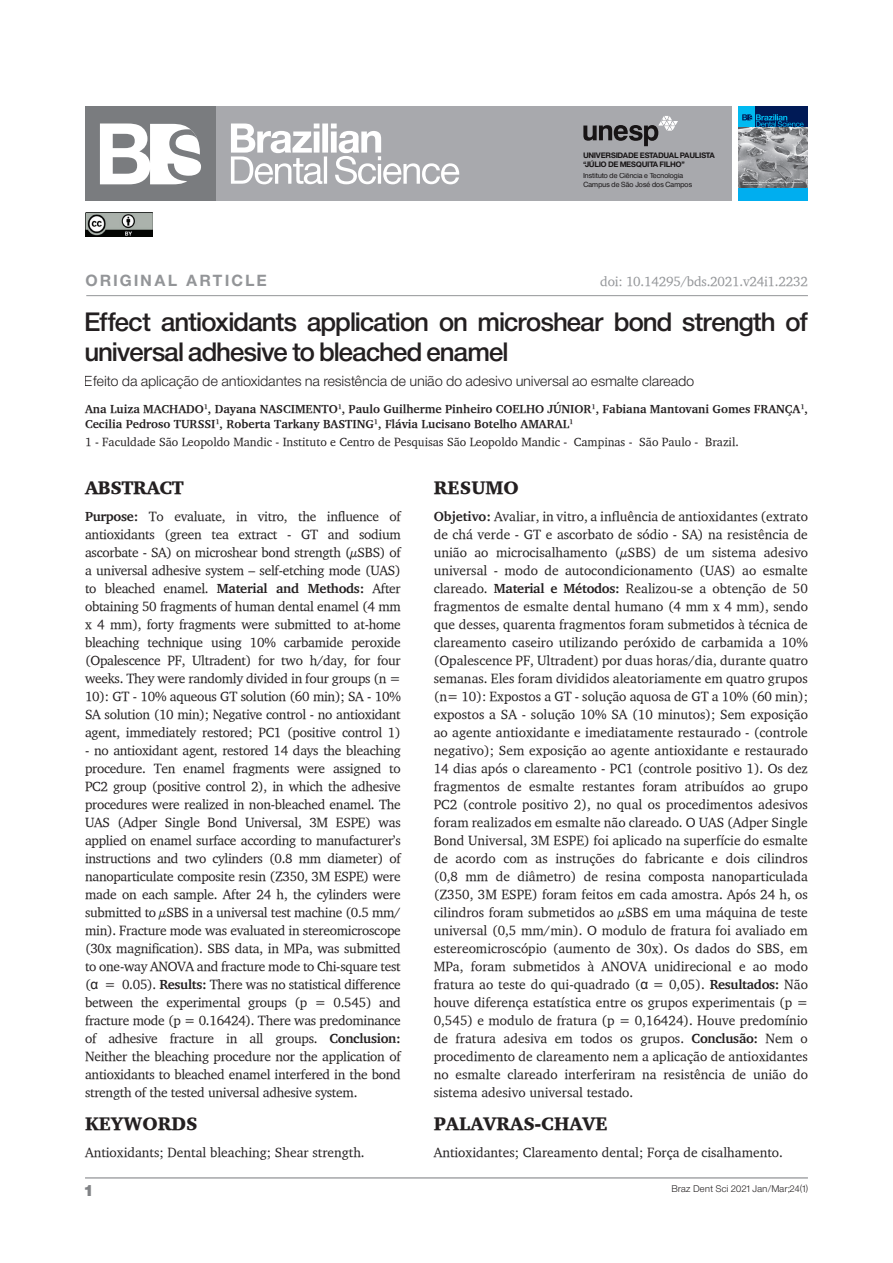
<style>
.page{position:relative;width:893px;height:1263px;background:#fff}
.page>*{position:absolute;margin:0;border:0;box-sizing:border-box;transform-origin:0 0}
.t1{font:24.75px/29.7px "Sh Europa Nr 2 Medium";color:#231f20}
.t2{font:900 18.75px "Charter";color:#231f20}
.t3{font:900 18.75px "Charter";letter-spacing:-.02em;color:#231f20}
.t4{font:700 15px "Sh Europa Nr 2";letter-spacing:.2em;color:#939598}
.t5{font:15px "Sh Europa Nr 2 Ultra";color:#808285}
.t6{font:13.5px/18px "Charter";color:#231f20;text-align:justify}
.t7{font:13.5px "Sh Europa Nr 2 Light";letter-spacing:.03em;color:#231f20}
.t8{font:13.5px "Charter";letter-spacing:-.015em;color:#939598}
.t9{font:700 12px/14.4px "Charter";color:#231f20}
.t10{font:12px "Charter";color:#231f20}
.t11{font:9px "Sh Europa Nr 2 Light";letter-spacing:.05em;color:#231f20}
.t12{font:700 7.35px/8.7px "Sh Europa Nr 2";letter-spacing:.025em;color:#231f20}
.t13{font:6.9px/8.2px "Sh Europa Nr 2";letter-spacing:.025em;color:#231f20}
.t14{font:700 1.95px/2.2px "Arial";letter-spacing:.055em;color:#fff}
.s1{font-weight:700}
.s2{font-family:"Arial"}
</style>
<div class="page">
<hr style="left:85px;top:1177px;width:723px;height:1px;background:#808285">
<div style="left:738px;top:188px;width:70px;height:13px;background:#00aeef"></div>
<hr style="left:86px;top:295px;width:722px;height:1px;background:#939598">
<div style="left:85px;top:106px;width:646px;height:95px;background:#a8a9ad"></div>
<svg style="left:583px;top:116px;width:95px;height:30px"></svg>
<svg style="left:231px;top:123px;width:228px;height:61px"></svg>
<div style="left:85px;top:106px;width:131px;height:95px;background:#7a7c7f"></div>
<svg style="left:100px;top:123px;width:101px;height:61px"></svg>
<img style="left:85px;top:213px;width:67px;height:23px">
<div style="left:738px;top:106px;width:70px;height:21px;background:#001a56"></div>
<div style="left:738px;top:106px;width:16px;height:21px;background:#00baf1"></div>
<svg style="left:742px;top:114px;width:62px;height:13px"></svg>
<img style="left:738px;top:127px;width:70px;height:61px">
<p class="t12" style="left:583px;top:151px;width:133px">UNIVERSIDADE ESTADUAL PAULISTA “JÚLIO DE MESQUITA FILHO”</p>
<p class="t13" style="left:583px;top:172px;width:110px">Instituto de Ciência e Tecnologia<br>Campus de São José dos Campos</p>
<p class="t14" style="left:743px;top:181px;width:62px">Machinability of Zirconia Toughened Mica Glass Ceramics for<br>Dental Restorations</p>
<p class="t4" style="left:86px;top:272px;width:182px">ORIGINAL ARTICLE</p>
<h1 class="t1" style="left:85px;top:307px;width:724px">Effect antioxidants application on microshear bond strength of universal adhesive to bleached enamel</h1>
<p class="t7" style="left:85px;top:373px;width:611px">Efeito da aplicação de antioxidantes na resistência de união do adesivo universal ao esmalte clareado</p>
<p class="t9" style="left:85px;top:402px;width:724px">Ana Luiza MACHADO<sup>1</sup>, Dayana NASCIMENTO<sup>1</sup>, Paulo Guilherme Pinheiro COELHO JÚNIOR<sup>1</sup>, Fabiana Mantovani Gomes FRANÇA<sup>1</sup>,<br>Cecilia Pedroso TURSSI<sup>1</sup>, Roberta Tarkany BASTING<sup>1</sup>, Flávia Lucisano Botelho AMARAL<sup>1</sup></p>
<p class="t10" style="left:85px;top:435px;width:655px">1 - Faculdade São Leopoldo Mandic - Instituto e Centro de Pesquisas São Leopoldo Mandic - Campinas - São Paulo - Brazil.</p>
<p class="t8" style="left:600px;top:273px;width:209px">doi: 10.14295/bds.2021.v24i1.2232</p>
<h2 class="t3" style="left:85px;top:476px;width:100px">ABSTRACT</h2>
<p class="t6" style="left:85px;top:507px;width:317px"><span class="s1">Purpose:</span> To evaluate, in vitro, the influence of antioxidants (green tea extract - GT and sodium ascorbate - SA) on microshear bond strength (μSBS) of a universal adhesive system – self-etching mode (UAS) to bleached enamel. <span class="s1">Material and Methods:</span> After obtaining 50 fragments of human dental enamel (4 mm x 4 mm), forty fragments were submitted to at-home bleaching technique using 10% carbamide peroxide (Opalescence PF, Ultradent) for two h/day, for four weeks. They were randomly divided in four groups (n = 10): GT - 10% aqueous GT solution (60 min); SA - 10% SA solution (10 min); Negative control - no antioxidant agent, immediately restored; PC1 (positive control 1)</p>
<p class="t6" style="left:85px;top:741px;width:317px">- no antioxidant agent, restored 14 days the bleaching procedure. Ten enamel fragments were assigned to PC2 group (positive control 2), in which the adhesive procedures were realized in non-bleached enamel. The UAS (Adper Single Bond Universal, 3M ESPE) was applied on enamel surface according to manufacturer’s instructions and two cylinders (0.8 mm diameter) of nanoparticulate composite resin (Z350, 3M ESPE) were made on each sample. After 24 h, the cylinders were submitted to μSBS in a universal test machine (0.5 mm/ min). Fracture mode was evaluated in stereomicroscope (30x magnification). SBS data, in MPa, was submitted to one-way ANOVA and fracture mode to Chi-square test (<span class="s2">α</span> = 0.05). <span class="s1">Results:</span> There was no statistical difference between the experimental groups (p = 0.545) and fracture mode (p = 0.16424). There was predominance of adhesive fracture in all groups. <span class="s1">Conclusion:<br></span>Neither the bleaching procedure nor the application of antioxidants to bleached enamel interfered in the bond strength of the tested universal adhesive system.</p>
<h2 class="t2" style="left:85px;top:1112px;width:114px">KEYWORDS</h2>
<p class="t6" style="left:85px;top:1143px;width:281px">Antioxidants; Dental bleaching; Shear strength.</p>
<p class="t5" style="left:85px;top:1182px;width:8px">1</p>
<h2 class="t2" style="left:434px;top:476px;width:87px">RESUMO</h2>
<p class="t6" style="left:434px;top:507px;width:376px"><span class="s1">Objetivo:</span> Avaliar, in vitro, a influência de antioxidantes (extrato de chá verde - GT e ascorbato de sódio - SA) na resistência de união ao microcisalhamento (μSBS) de um sistema adesivo universal - modo de autocondicionamento (UAS) ao esmalte clareado. <span class="s1">Material e Métodos:</span> Realizou-se a obtenção de 50 fragmentos de esmalte dental humano (4 mm x 4 mm), sendo que desses, quarenta fragmentos foram submetidos à técnica de clareamento caseiro utilizando peróxido de carbamida a 10% (Opalescence PF, Ultradent) por duas horas/dia, durante quatro semanas. Eles foram divididos aleatoriamente em quatro grupos (n= 10): Expostos a GT - solução aquosa de GT a 10% (60 min); expostos a SA - solução 10% SA (10 minutos); Sem exposição ao agente antioxidante e imediatamente restaurado - (controle negativo); Sem exposição ao agente antioxidante e restaurado 14 dias após o clareamento - PC1 (controle positivo 1). Os dez fragmentos de esmalte restantes foram atribuídos ao grupo PC2 (controle positivo 2), no qual os procedimentos adesivos foram realizados em esmalte não clareado. O UAS (Adper Single Bond Universal, 3M ESPE) foi aplicado na superfície do esmalte de acordo com as instruções do fabricante e dois cilindros (0,8 mm de diâmetro) de resina composta nanoparticulada (Z350, 3M ESPE) foram feitos em cada amostra. Após 24 h, os cilindros foram submetidos ao μSBS em uma máquina de teste universal (0,5 mm/min). O modulo de fratura foi avaliado em estereomicroscópio (aumento de 30x). Os dados do SBS, em MPa, foram submetidos à ANOVA unidirecional e ao modo fratura ao teste do qui-quadrado (<span class="s2">α</span> = 0,05). <span class="s1">Resultados:</span> Não houve diferença estatística entre os grupos experimentais (p = 0,545) e modulo de fratura (p = 0,16424). Houve predomínio de fratura adesiva em todos os grupos. <span class="s1">Conclusão:</span> Nem o procedimento de clareamento nem a aplicação de antioxidantes no esmalte clareado interferiram na resistência de união do sistema adesivo universal testado.</p>
<h2 class="t2" style="left:434px;top:1112px;width:176px">PALAVRAS-CHAVE</h2>
<p class="t6" style="left:434px;top:1143px;width:351px">Antioxidantes; Clareamento dental; Força de cisalhamento.</p>
<p class="t11" style="left:672px;top:1183px;width:138px">Braz Dent Sci 2021 Jan/Mar;24(1)</p>
</div>
